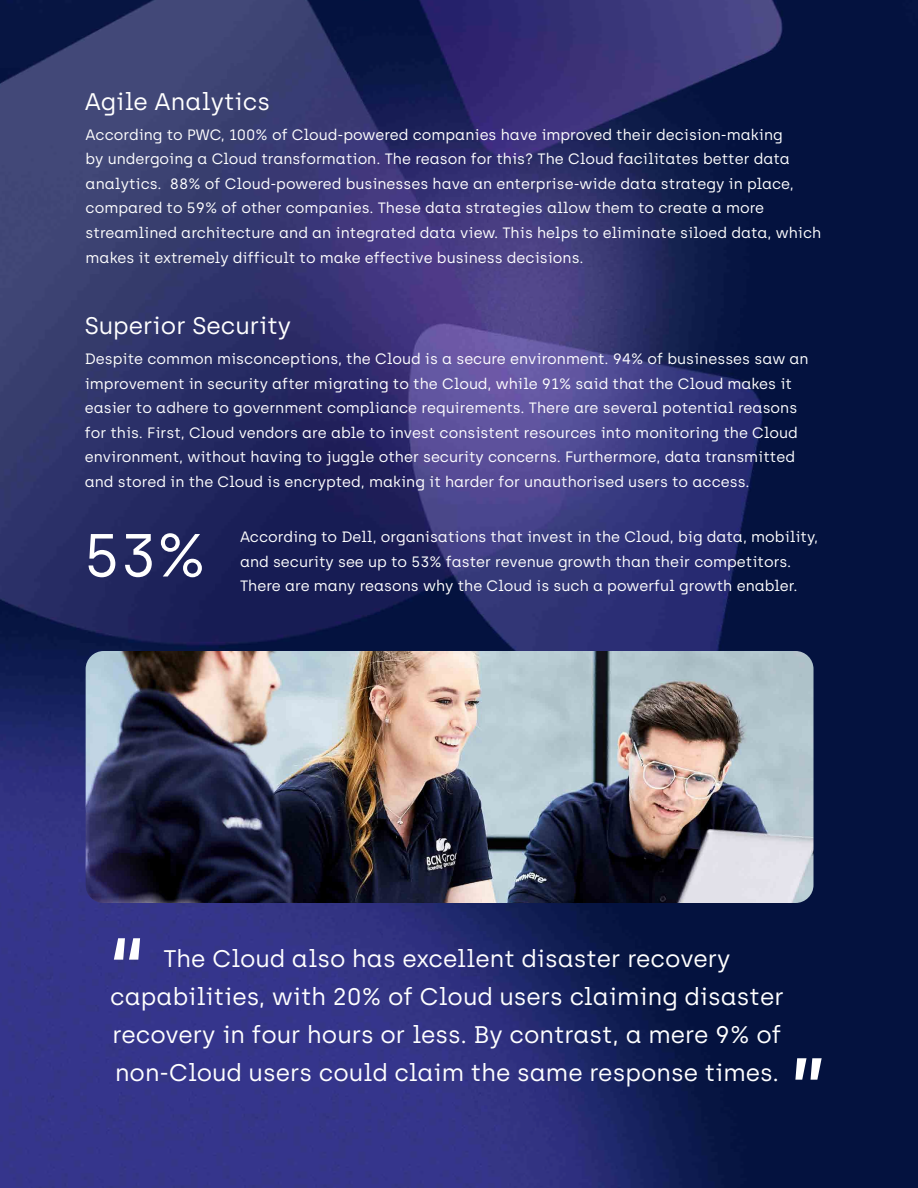
<style>
.page{position:relative;width:918px;height:1188px;background:#fff}
.page>*{position:absolute;margin:0;border:0;box-sizing:border-box;transform-origin:0 0}
.t1{font:105px "Archia";color:#fff}
.t2{font:60.75px "Archia";color:#fff}
.t3{font:24px/37.8px "Archia";color:#fff;text-align:center}
.t4{font:15px/24.6px "Archia";color:#fff}
</style>
<div class="page">
<img style="left:0;top:0;width:918px;height:1188px">
<img style="left:86px;top:651px;width:728px;height:252px">
<h3 class="t3" style="left:85px;top:82px;width:187px">Agile Analytics</h3>
<p class="t4" style="left:86px;top:122px;width:737px">According to PWC, 100% of Cloud-powered companies have improved their decision-making<br>by undergoing a Cloud transformation. The reason for this? The Cloud facilitates better data analytics. 88% of Cloud-powered businesses have an enterprise-wide data strategy in place, compared to 59% of other companies. These data strategies allow them to create a more streamlined architecture and an integrated data view. This helps to eliminate siloed data, which makes it extremely difficult to make effective business decisions.</p>
<h3 class="t3" style="left:85px;top:306px;width:208px">Superior Security</h3>
<p class="t4" style="left:85px;top:346px;width:725px">Despite common misconceptions, the Cloud is a secure environment. 94% of businesses saw an improvement in security after migrating to the Cloud, while 91% said that the Cloud makes it easier to adhere to government compliance requirements. There are several potential reasons for this. First, Cloud vendors are able to invest consistent resources into monitoring the Cloud environment, without having to juggle other security concerns. Furthermore, data transmitted and stored in the Cloud is encrypted, making it harder for unauthorised users to access.</p>
<h2 class="t2" style="left:84px;top:519px;width:124px">53%</h2>
<p class="t4" style="left:240px;top:525px;width:580px">According to Dell, organisations that invest in the Cloud, big data, mobility, and security see up to 53% faster revenue growth than their competitors.</p>
<p class="t4" style="left:240px;top:574px;width:559px">There are many reasons why the Cloud is such a powerful growth enabler.</p>
<h1 class="t1" style="left:106px;top:913px;width:42px">“</h1>
<h3 class="t3" style="left:110px;top:940px;width:675px">The Cloud also has excellent disaster recovery capabilities, with 20% of Cloud users claiming disaster recovery in four hours or less. By contrast, a mere 9% of non-Cloud users could claim the same response times.</h3>
<h1 class="t1" style="left:788px;top:1033px;width:42px">”</h1>
</div>
